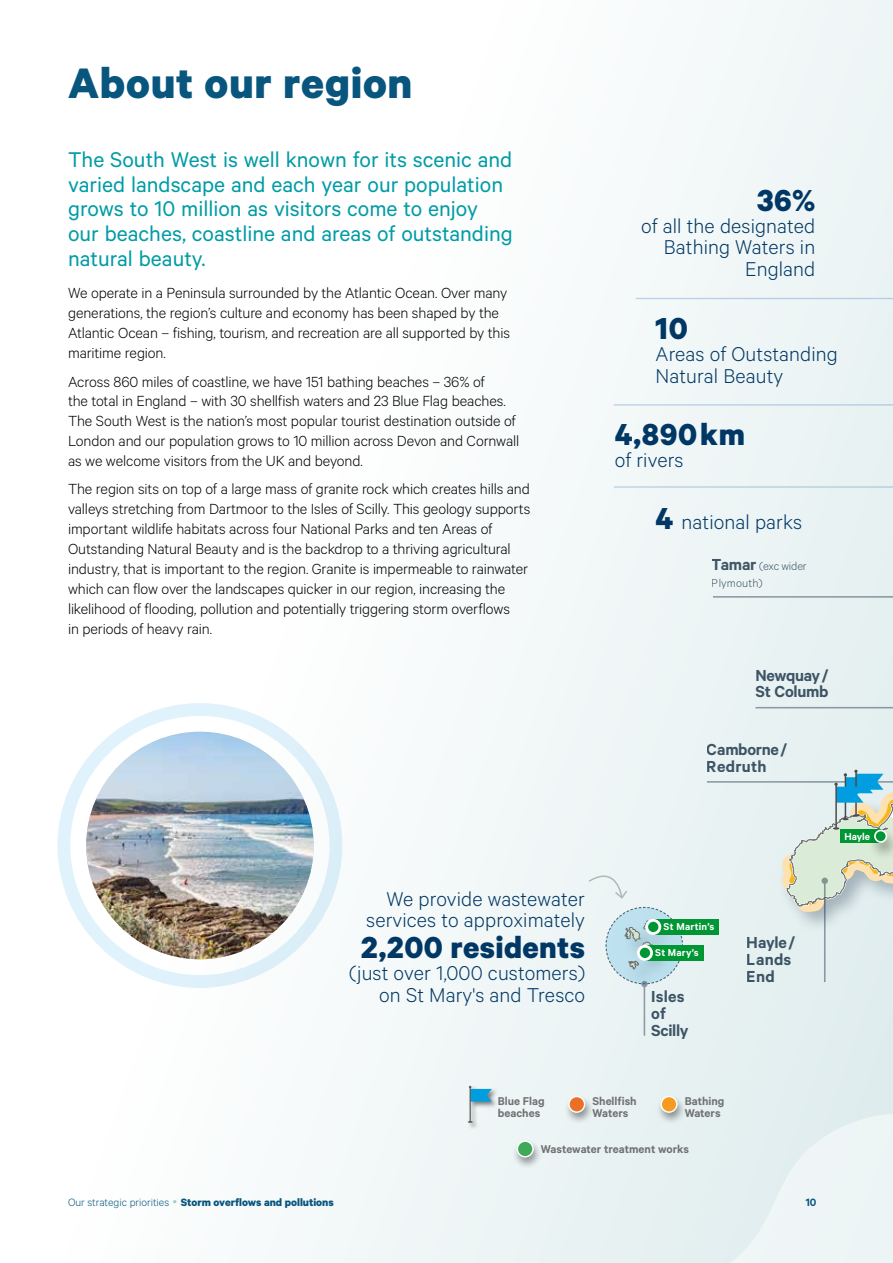
<style>
.page{position:relative;width:893px;height:1263px;background:#fff}
.page>*{position:absolute;margin:0;border:0;box-sizing:border-box;transform-origin:0 0}
.t1{font:700 48px "Calibre";letter-spacing:.015em;color:#08567e}
.t2{font:700 34.2px "Calibre";letter-spacing:.01em;color:#003764}
.t3{font:24px/24.8px "Calibre";color:#009ca5}
.t4{font:300 22.5px/21.8px "Calibre";letter-spacing:.005em;color:#003764;text-align:right}
.t5{font:600 18px/17px "Calibre";letter-spacing:-.015em;color:#445a6b}
.t6{font:600 18px/17px "Calibre";letter-spacing:.01em;color:#445a6b}
.t7{font:300 16.5px/20px "Calibre";letter-spacing:-.01em;color:#000}
.t8{font:600 12.75px/12.8px "Calibre";color:#707172}
.t9{font:300 12.75px/17px "Calibre";letter-spacing:.01em;color:#445a6b}
.t10{font:700 12px "Calibre";color:#08567e}
.t11{font:600 12px "Calibre";color:#08567e}
.t12{font:600 11.25px "Calibre";letter-spacing:.02em;color:#fff}
.s1{font-weight:700;font-size:34.2px}
.s2{font-weight:600;font-size:18px}
.s3{font-weight:300}
.s4{font-weight:900;font-size:9px;color:#99d1c8}
</style>
<div class="page">
<svg style="left:320px;top:312px;width:573px;height:951px;fill:#f1f7f7"></svg>
<div style="left:778px;top:17px;width:115px;height:950px;background:#ebf3f4"></div>
<hr style="left:707px;top:781px;width:186px;height:2px;background:#99a3af">
<hr style="left:755px;top:707px;width:138px;height:1px;background:#99a3af">
<hr style="left:713px;top:596px;width:180px;height:2px;background:#99a3af">
<hr style="left:644px;top:984px;width:1px;height:52px;background:#99a3af">
<div style="left:641px;top:981px;width:7px;height:6px;background:#8c9ba7;border-radius:50%"></div>
<svg style="left:605px;top:906px;width:78px;height:79px;background:#c0dce3"></svg>
<svg style="left:764px;top:695px;width:129px;height:392px"></svg>
<div style="left:645px;top:945px;width:58px;height:15px;background:#009634"></div>
<div style="left:638px;top:946px;width:13px;height:13px;background:#009634;border-radius:50%"></div>
<div style="left:637px;top:945px;width:16px;height:16px;border:3px solid #fff;border-radius:50%"></div>
<div style="left:840px;top:830px;width:40px;height:13px;background:#009634"></div>
<div style="left:867px;top:828px;width:26px;height:33px;background:#000;opacity:.4"></div>
<div style="left:875px;top:830px;width:11px;height:12px;background:#009634;border-radius:50%"></div>
<div style="left:874px;top:830px;width:13px;height:13px;border:2px solid #fff;border-radius:50%"></div>
<div style="left:653px;top:919px;width:66px;height:15px;background:#009634"></div>
<div style="left:647px;top:920px;width:13px;height:13px;background:#009634;border-radius:50%"></div>
<div style="left:645px;top:919px;width:16px;height:16px;border:3px solid #fff;border-radius:50%"></div>
<hr style="left:636px;top:298px;width:257px;height:1px;background:#6f9ecf">
<div style="left:467px;top:1084px;width:32px;height:46px;background:#000;opacity:.5"></div>
<svg style="left:468px;top:1086px;width:24px;height:37px"></svg>
<div style="left:656px;top:1094px;width:31px;height:31px;background:#000;opacity:.4"></div>
<svg style="left:661px;top:1096px;width:16px;height:16px"></svg>
<div style="left:660px;top:1096px;width:17px;height:17px;border:1px solid #fff;border-radius:50%"></div>
<div style="left:512px;top:1139px;width:31px;height:31px;background:#000;opacity:.4"></div>
<svg style="left:517px;top:1141px;width:16px;height:16px"></svg>
<div style="left:517px;top:1140px;width:17px;height:17px;border:1px solid #fff;border-radius:50%"></div>
<div style="left:563px;top:1094px;width:31px;height:31px;background:#000;opacity:.4"></div>
<svg style="left:569px;top:1096px;width:16px;height:16px"></svg>
<div style="left:568px;top:1096px;width:17px;height:17px;border:1px solid #fff;border-radius:50%"></div>
<div style="left:57px;top:703px;width:285px;height:285px;border:13px solid #e0f2fb;border-radius:50%"></div>
<img style="left:86px;top:732px;width:228px;height:227px;border-radius:114px">
<hr style="left:614px;top:404px;width:279px;height:2px;background:#6f9ecf">
<hr style="left:614px;top:486px;width:279px;height:2px;background:#6f9ecf">
<svg style="left:587px;top:864px;width:42px;height:36px;background:#e9f0f1"></svg>
<h1 class="t1" style="left:68px;top:53px;width:346px">About our region</h1>
<h3 class="t3" style="left:68px;top:146px;width:446px">The South West is well known for its scenic and varied landscape and each year our population grows to 10 million as visitors come to enjoy our beaches, coastline and areas of outstanding natural beauty.</h3>
<p class="t7" style="left:68px;top:283px;width:443px">We operate in a Peninsula surrounded by the Atlantic Ocean. Over many generations, the region’s culture and economy has been shaped by the Atlantic Ocean – fishing, tourism, and recreation are all supported by this maritime region.</p>
<p class="t7" style="left:68px;top:371px;width:453px">Across 860 miles of coastline, we have 151 bathing beaches – 36% of<br>the total in England – with 30 shellfish waters and 23 Blue Flag beaches.<br>The South West is the nation’s most popular tourist destination outside of London and our population grows to 10 million across Devon and Cornwall as we welcome visitors from the UK and beyond.</p>
<p class="t7" style="left:68px;top:479px;width:464px">The region sits on top of a large mass of granite rock which creates hills and valleys stretching from Dartmoor to the Isles of Scilly. This geology supports important wildlife habitats across four National Parks and ten Areas of Outstanding Natural Beauty and is the backdrop to a thriving agricultural industry, that is important to the region. Granite is impermeable to rainwater which can flow over the landscapes quicker in our region, increasing the likelihood of flooding, pollution and potentially triggering storm overflows<br>in periods of heavy rain.</p>
<h2 class="t2" style="left:757px;top:179px;width:60px">36%</h2>
<h3 class="t4" style="left:641px;top:214px;width:176px">of all the designated<br>Bathing Waters in<br>England</h3>
<h2 class="t2" style="left:655px;top:308px;width:34px">10</h2>
<h3 class="t4" style="left:655px;top:342px;width:184px;text-align:left">Areas of Outstanding<br>Natural Beauty</h3>
<h2 class="t2" style="left:615px;top:413px;width:132px">4,890km</h2>
<h3 class="t4" style="left:615px;top:448px;width:70px">of rivers</h3>
<h3 class="t4" style="left:655px;top:510px;width:148px"><span class="s1">4</span> national parks</h3>
<p class="t9" style="left:712px;top:557px;width:96px"><span class="s2">Tamar</span> (exc wider<br>Plymouth)</p>
<p class="t5" style="left:755px;top:666px;width:75px">Newquay/<br>St Columb</p>
<p class="t5" style="left:707px;top:740px;width:82px">Camborne/<br>Redruth</p>
<h3 class="t4" style="left:366px;top:887px;width:220px">We provide wastewater services to approximately</h3>
<h2 class="t2" style="left:361px;top:927px;width:225px">2,200 residents</h2>
<h3 class="t4" style="left:349px;top:961px;width:237px">(just over 1,000 customers) on St Mary's and Tresco</h3>
<p class="t12" style="left:664px;top:920px;width:52px">St Martin’s</p>
<p class="t12" style="left:655px;top:946px;width:45px">St Mary’s</p>
<p class="t5" style="left:651px;top:987px;width:39px">Isles of<br>Scilly</p>
<p class="t8" style="left:592px;top:1094px;width:46px">Shellfish<br>Waters</p>
<p class="t8" style="left:498px;top:1094px;width:48px">Blue Flag beaches</p>
<p class="t8" style="left:685px;top:1094px;width:41px">Bathing<br>Waters</p>
<p class="t8" style="left:541px;top:1143px;width:150px">Wastewater treatment works</p>
<p class="t6" style="left:747px;top:934px;width:50px">Hayle/<br>Lands<br>End</p>
<p class="t10" style="left:68px;top:1194px;width:267px"><span class="s3">Our strategic priorities</span> <span class="s4">•</span> Storm overflows and pollutions</p>
<p class="t11" style="left:806px;top:1195px;width:12px">10</p>
<p class="t12" style="left:845px;top:829px;width:27px">Hayle</p>
</div>
